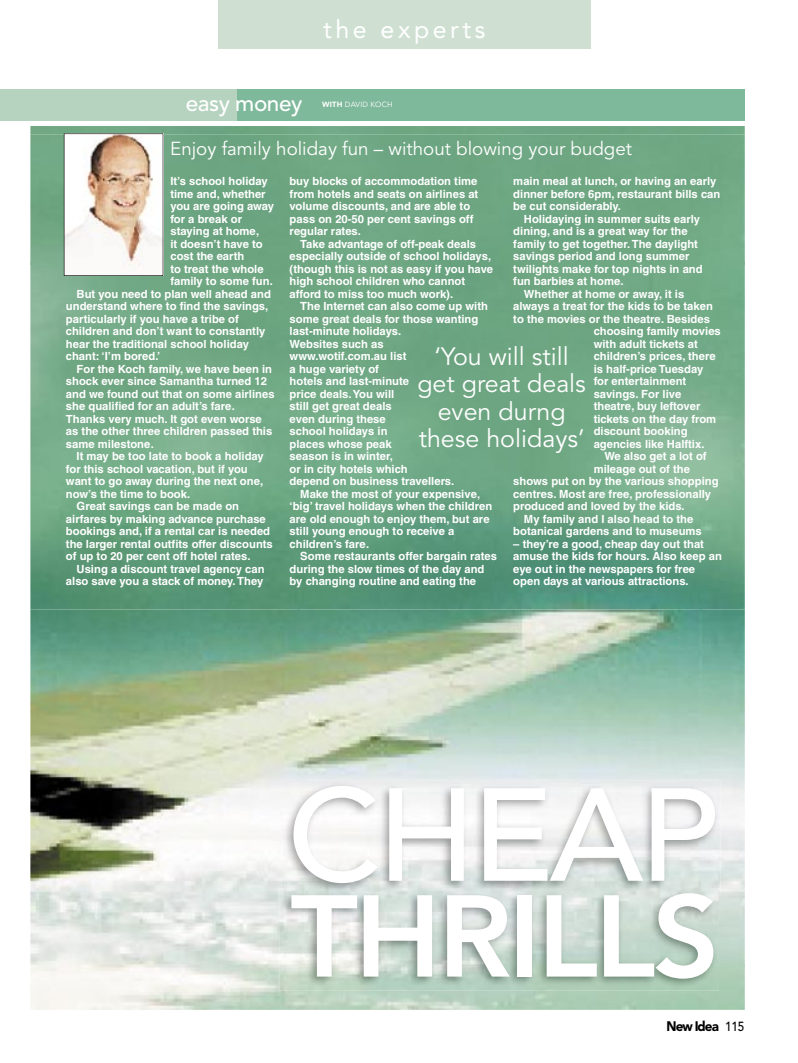
<style>
.page{position:relative;width:798px;height:1063px;background:#fff}
.page>*{position:absolute;margin:0;border:0;box-sizing:border-box;transform-origin:0 0}
.t1{font:500 130.75px "Avenir";letter-spacing:-.03em;color:#fff}
.t2{font:800 115px "Avenir";letter-spacing:-.03em;color:#fff}
.t3{font:25px/27.5px "Avenir";color:#fff;text-align:center}
.t4{font:25px "Avenir";letter-spacing:.14em;color:#fff}
.t5{font:500 22.5px "Avenir";letter-spacing:-.02em;color:#fff}
.t6{font:18.75px "Avenir";color:#fff}
.t7{font:900 13.75px "Avenir";letter-spacing:-.075em;color:#000;scale:.9 1}
.t8{font:700 11.25px/12.5px "Helvetica";color:#fff}
.t9{font:7.5px "Avenir";letter-spacing:.02em;color:#fff}
.s1{font-weight:900}
.s2{font-weight:500;font-size:13.12px}
</style>
<div class="page">
<div style="left:218px;top:0;width:372px;height:49px;background:#cfe0d3"></div>
<img style="left:30px;top:126px;width:714px;height:9px">
<img style="left:30px;top:265px;width:714px;height:345px">
<img style="left:30px;top:135px;width:34px;height:130px">
<div style="left:164px;top:135px;width:580px;height:130px;background:#6ea682"></div>
<img style="left:30px;top:610px;width:267px;height:400px">
<img style="left:701px;top:610px;width:43px;height:356px">
<img style="left:297px;top:610px;width:404px;height:171px">
<div style="left:32px;top:89px;width:712px;height:31px;background:#7fb99b"></div>
<div style="left:0;top:89px;width:236px;height:31px;background:#b5d3bf"></div>
<img style="left:65px;top:134px;width:98px;height:141px">
<hr style="left:64px;top:134px;width:1px;height:141px;background:#000">
<hr style="left:64px;top:275px;width:99px;height:1px;background:#000">
<hr style="left:163px;top:134px;width:1px;height:141px;background:#000">
<hr style="left:64px;top:133px;width:99px;height:1px;background:#000">
<img style="left:281px;top:781px;width:439px;height:115px">
<img style="left:279px;top:888px;width:439px;height:103px">
<img style="left:281px;top:888px;width:437px;height:8px">
<h3 class="t4" style="left:323px;top:15px;width:164px">the experts</h3>
<h3 class="t5" style="left:186px;top:90px;width:118px">easy money</h3>
<p class="t9" style="left:322px;top:100px;width:72px"><span class="s1">WITH</span> DAVID KOCH</p>
<h3 class="t6" style="left:170px;top:138px;width:463px">Enjoy family holiday fun – without blowing your budget</h3>
<p class="t8" style="left:170px;top:175px;width:99px">It’s school holiday</p>
<p class="t8" style="left:170px;top:187px;width:97px">time and, whether</p>
<p class="t8" style="left:170px;top:200px;width:105px">you are going away</p>
<p class="t8" style="left:170px;top:212px;width:73px">for a break or</p>
<p class="t8" style="left:170px;top:225px;width:90px">staying at home,</p>
<p class="t8" style="left:170px;top:237px;width:94px">it doesn’t have to</p>
<p class="t8" style="left:170px;top:250px;width:75px">cost the earth</p>
<p class="t8" style="left:170px;top:262px;width:95px">to treat the whole</p>
<p class="t8" style="left:170px;top:275px;width:104px">family to some fun.</p>
<p class="t8" style="left:77px;top:287px;width:196px">But you need to plan well ahead and</p>
<p class="t8" style="left:66px;top:300px;width:204px">understand where to find the savings,</p>
<p class="t8" style="left:66px;top:312px;width:174px">particularly if you have a tribe of</p>
<p class="t8" style="left:66px;top:325px;width:201px">children and don’t want to constantly</p>
<p class="t8" style="left:66px;top:337px;width:184px">hear the traditional school holiday</p>
<p class="t8" style="left:66px;top:350px;width:96px">chant: ‘I’m bored.’</p>
<p class="t8" style="left:77px;top:362px;width:197px">For the Koch family, we have been in</p>
<p class="t8" style="left:66px;top:375px;width:202px">shock ever since Samantha turned 12</p>
<p class="t8" style="left:66px;top:387px;width:210px">and we found out that on some airlines</p>
<p class="t8" style="left:66px;top:400px;width:170px">she qualified for an adult’s fare.</p>
<p class="t8" style="left:66px;top:412px;width:197px">Thanks very much. It got even worse</p>
<p class="t8" style="left:66px;top:425px;width:208px">as the other three children passed this</p>
<p class="t8" style="left:66px;top:437px;width:89px">same milestone.</p>
<p class="t8" style="left:77px;top:450px;width:189px">It may be too late to book a holiday</p>
<p class="t8" style="left:66px;top:462px;width:183px">for this school vacation, but if you</p>
<p class="t8" style="left:66px;top:475px;width:199px">want to go away during the next one,</p>
<p class="t8" style="left:66px;top:487px;width:126px">now’s the time to book.</p>
<p class="t8" style="left:77px;top:500px;width:164px">Great savings can be made on</p>
<p class="t8" style="left:66px;top:512px;width:201px">airfares by making advance purchase</p>
<p class="t8" style="left:66px;top:525px;width:205px">bookings and, if a rental car is needed</p>
<p class="t8" style="left:66px;top:537px;width:208px">the larger rental outfits offer discounts</p>
<p class="t8" style="left:66px;top:550px;width:186px">of up to 20 per cent off hotel rates.</p>
<p class="t8" style="left:77px;top:562px;width:189px">Using a discount travel agency can</p>
<p class="t8" style="left:66px;top:575px;width:199px">also save you a stack of money. They</p>
<p class="t8" style="left:289px;top:175px;width:190px">buy blocks of accommodation time from hotels and seats on airlines at volume discounts, and are able to pass on 20-50 per cent savings off regular rates.</p>
<p class="t8" style="left:289px;top:237px;width:205px;text-indent:11px">Take advantage of off-peak deals especially outside of school holidays, (though this is not as easy if you have high school children who cannot afford to miss too much work).</p>
<p class="t8" style="left:289px;top:300px;width:200px;text-indent:11px">The Internet can also come up with some great deals for those wanting last-minute holidays.<br>Websites such as<br>www.wotif.com.au list<br>a huge variety of<br>hotels and last-minute<br>price deals. You will<br>still get great deals<br>even during these<br>school holidays in<br>places whose peak<br>season is in winter,<br>or in city hotels which<br>depend on business travellers.</p>
<p class="t8" style="left:289px;top:487px;width:204px;text-indent:11px">Make the most of your expensive, ‘big’ travel holidays when the children are old enough to enjoy them, but are still young enough to receive a children’s fare.</p>
<p class="t8" style="left:289px;top:550px;width:209px;text-indent:11px">Some restaurants offer bargain rates during the slow times of the day and by changing routine and eating the</p>
<p class="t8" style="left:513px;top:175px;width:204px">main meal at lunch, or having an early</p>
<p class="t8" style="left:513px;top:187px;width:208px">dinner before 6pm, restaurant bills can</p>
<p class="t8" style="left:513px;top:200px;width:109px">be cut considerably.</p>
<p class="t8" style="left:523px;top:212px;width:177px">Holidaying in summer suits early</p>
<p class="t8" style="left:513px;top:225px;width:176px">dining, and is a great way for the</p>
<p class="t8" style="left:513px;top:237px;width:186px">family to get together. The daylight</p>
<p class="t8" style="left:513px;top:250px;width:178px">savings period and long summer</p>
<p class="t8" style="left:513px;top:262px;width:191px">twilights make for top nights in and</p>
<p class="t8" style="left:513px;top:275px;width:112px">fun barbies at home.</p>
<p class="t8" style="left:523px;top:287px;width:162px">Whether at home or away, it is</p>
<p class="t8" style="left:513px;top:300px;width:201px">always a treat for the kids to be taken</p>
<p class="t8" style="left:513px;top:312px;width:198px">to the movies or the theatre. Besides</p>
<p class="t8" style="left:593px;top:325px;width:129px">choosing family movies</p>
<p class="t8" style="left:593px;top:337px;width:106px">with adult tickets at</p>
<p class="t8" style="left:593px;top:350px;width:123px">children’s prices, there</p>
<p class="t8" style="left:593px;top:362px;width:111px">is half-price Tuesday</p>
<p class="t8" style="left:593px;top:375px;width:94px">for entertainment</p>
<p class="t8" style="left:593px;top:387px;width:89px">savings. For live</p>
<p class="t8" style="left:593px;top:400px;width:108px">theatre, buy leftover</p>
<p class="t8" style="left:593px;top:412px;width:124px">tickets on the day from</p>
<p class="t8" style="left:593px;top:425px;width:95px">discount booking</p>
<p class="t8" style="left:593px;top:437px;width:112px">agencies like Halftix.</p>
<p class="t8" style="left:604px;top:450px;width:104px">We also get a lot of</p>
<p class="t8" style="left:593px;top:462px;width:98px">mileage out of the</p>
<p class="t8" style="left:513px;top:475px;width:207px">shows put on by the various shopping</p>
<p class="t8" style="left:513px;top:487px;width:199px">centres. Most are free, professionally</p>
<p class="t8" style="left:513px;top:500px;width:173px">produced and loved by the kids.</p>
<p class="t8" style="left:523px;top:512px;width:171px">My family and I also head to the</p>
<p class="t8" style="left:513px;top:525px;width:190px">botanical gardens and to museums</p>
<p class="t8" style="left:513px;top:537px;width:210px">– they’re a good, cheap day out that amuse the kids for hours. Also keep an eye out in the newspapers for free open days at various attractions.</p>
<h3 class="t3" style="left:417px;top:343px;width:170px">‘You will still get great deals even durng these holidays’</h3>
<h1 class="t1" style="left:287px;top:760px;width:433px">CHEAP</h1>
<h2 class="t2" style="left:290px;top:869px;width:430px">THRILLS</h2>
<p class="t7" style="left:666px;top:1018px;width:88px">New Idea <span class="s2">115</span></p>
</div>
